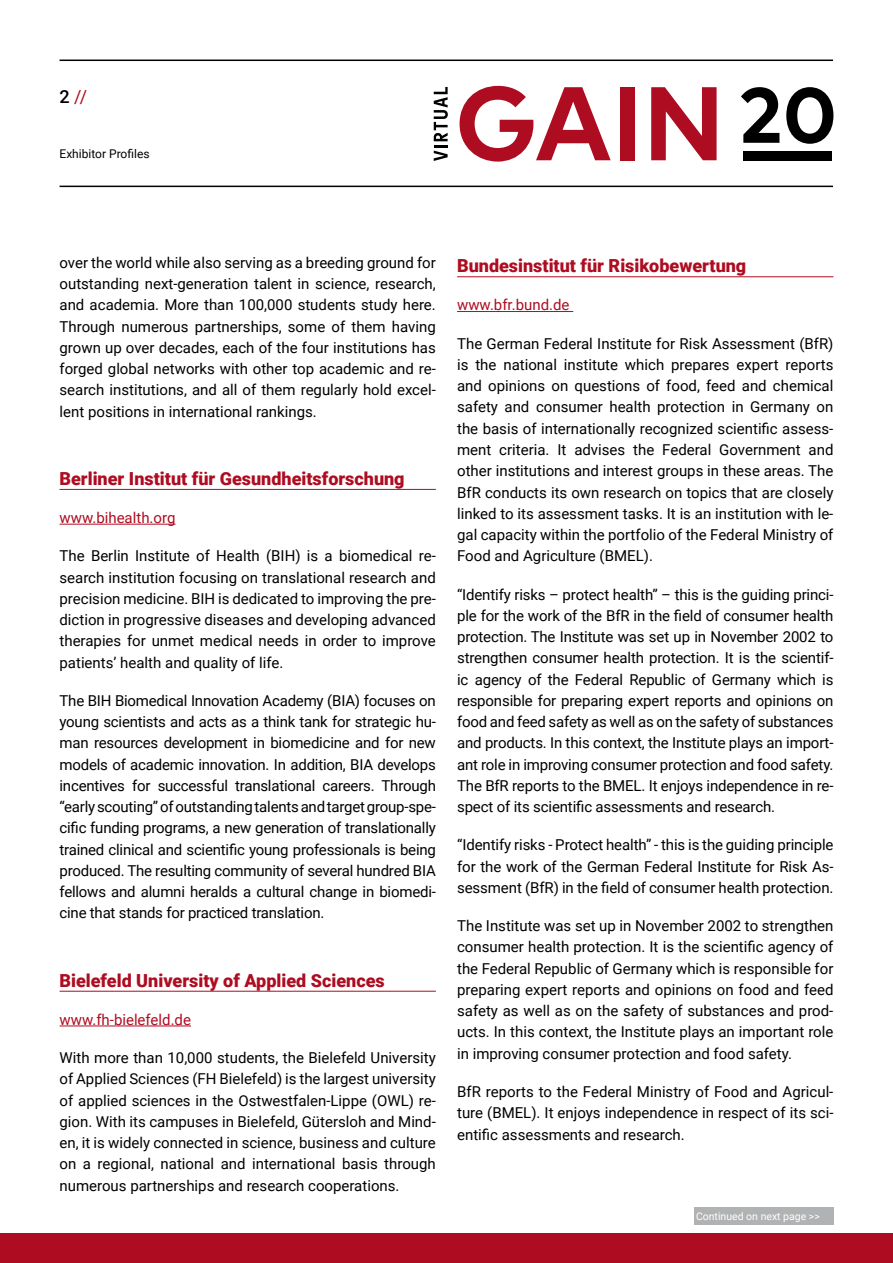
<style>
.page{position:relative;width:893px;height:1263px;background:#fff}
.page>*{position:absolute;margin:0;border:0;box-sizing:border-box;transform-origin:0 0}
.t1{font:900 18px "Roboto";color:#ae0c21}
.t2{font:18px "Roboto";color:#ae0c21}
.t3{font:15px/21.3px "Roboto";color:#000;text-align:justify}
.t4{font:15px "Roboto";color:#ae0c21}
.t5{font:12px "Roboto";color:#000}
.t6{font:10.5px "Roboto";color:#fff}
.s1{font-weight:500;color:#000}
</style>
<div class="page">
<hr style="left:60px;top:186px;width:773px;height:1px;background:#000">
<hr style="left:60px;top:60px;width:773px;height:1px;background:#000">
<div style="left:0;top:1233px;width:893px;height:30px;background:#ae0c21"></div>
<hr style="left:60px;top:489px;width:376px;height:1px;background:#ae0c21">
<hr style="left:60px;top:524px;width:115px;height:1px;background:#ae0c21">
<hr style="left:60px;top:991px;width:376px;height:1px;background:#ae0c21">
<hr style="left:60px;top:1025px;width:131px;height:1px;background:#ae0c21">
<hr style="left:457px;top:276px;width:376px;height:1px;background:#ae0c21">
<hr style="left:457px;top:311px;width:116px;height:1px;background:#ae0c21">
<div style="left:694px;top:1208px;width:139px;height:17px;background:#b1b2b3"></div>
<svg style="left:460px;top:86px;width:151px;height:76px"></svg>
<div style="left:620px;top:87px;width:15px;height:73px;background:#ae0c21"></div>
<svg style="left:651px;top:87px;width:66px;height:73px"></svg>
<div style="left:743px;top:151px;width:89px;height:9px;background:#000"></div>
<svg style="left:741px;top:87px;width:38px;height:56px"></svg>
<svg style="left:786px;top:87px;width:47px;height:57px"></svg>
<svg style="left:434px;top:151px;width:14px;height:10px"></svg>
<hr style="left:434px;top:145px;width:14px;height:3px;background:#000">
<svg style="left:434px;top:87px;width:14px;height:54px"></svg>
<p class="t2" style="left:60px;top:84px;width:29px"><span class="s1">2</span> //</p>
<p class="t5" style="left:60px;top:145px;width:92px">Exhibitor Profiles</p>
<p class="t3" style="left:60px;top:251px;width:378px">over the world while also serving as a breeding ground for outstanding next-generation talent in science, research, and academia. More than 100,000 students study here.<br>Through numerous partnerships, some of them having grown up over decades, each of the four institutions has forged global networks with other top academic and re&shy;search institutions, and all of them regularly hold excel&shy;lent positions in international rankings.</p>
<p class="t1" style="left:60px;top:466px;width:347px">Berliner Institut für Gesundheitsforschung</p>
<p class="t4" style="left:60px;top:507px;width:117px">www.bihealth.org</p>
<p class="t3" style="left:60px;top:545px;width:378px">The Berlin Institute of Health (BIH) is a biomedical re&shy;search institution focusing on translational research and precision medicine. BIH is dedicated to improving the pre&shy;diction in progressive diseases and developing advanced therapies for unmet medical needs in order to improve patients’ health and quality of life.</p>
<p class="t3" style="left:60px;top:689px;width:378px">The BIH Biomedical Innovation Academy (BIA) focuses on young scientists and acts as a think tank for strategic hu&shy;man resources development in biomedicine and for new models of academic innovation. In addition, BIA develops incentives for successful translational careers. Through “early scouting” of outstanding talents and target group-spe&shy;cific funding programs, a new generation of translationally trained clinical and scientific young professionals is being produced. The resulting community of several hundred BIA fellows and alumni heralds a cultural change in biomedi&shy;cine that stands for practiced translation.</p>
<p class="t1" style="left:60px;top:967px;width:327px">Bielefeld University of Applied Sciences</p>
<p class="t4" style="left:60px;top:1009px;width:133px">www.fh-bielefeld.de</p>
<p class="t3" style="left:60px;top:1046px;width:378px">With more than 10,000 students, the Bielefeld University of Applied Sciences (FH Bielefeld) is the largest university of applied sciences in the Ostwestfalen-Lippe (OWL) re&shy;gion. With its campuses in Bielefeld, Gütersloh and Mind&shy;en, it is widely connected in science, business and culture on a regional, national and international basis through numerous partnerships and research cooperations.</p>
<p class="t1" style="left:457px;top:253px;width:291px">Bundesinstitut für Risikobewertung</p>
<p class="t4" style="left:457px;top:295px;width:114px">www.bfr.bund.de</p>
<p class="t3" style="left:457px;top:332px;width:378px">The German Federal Institute for Risk Assessment (BfR) is the national institute which prepares expert reports and opinions on questions of food, feed and chemical safety and consumer health protection in Germany on the basis of internationally recognized scientific assess&shy;ment criteria. It advises the Federal Government and other institutions and interest groups in these areas. The BfR conducts its own research on topics that are closely linked to its assessment tasks. It is an institution with le&shy;gal capacity within the portfolio of the Federal Ministry of Food and Agriculture (BMEL).</p>
<p class="t3" style="left:457px;top:583px;width:378px">“Identify risks – protect health” – this is the guiding princi&shy;ple for the work of the BfR in the field of consumer health protection. The Institute was set up in November 2002 to strengthen consumer health protection. It is the scientif&shy;ic agency of the Federal Republic of Germany which is responsible for preparing expert reports and opinions on food and feed safety as well as on the safety of substances and products. In this context, the Institute plays an import&shy;ant role in improving consumer protection and food safety.<br>The BfR reports to the BMEL. It enjoys independence in re&shy;spect of its scientific assessments and research.</p>
<p class="t3" style="left:457px;top:834px;width:378px">“Identify risks - Protect health” - this is the guiding principle for the work of the German Federal Institute for Risk As&shy;sessment (BfR) in the field of consumer health protection.</p>
<p class="t3" style="left:457px;top:915px;width:378px">The Institute was set up in November 2002 to strengthen consumer health protection. It is the scientific agency of the Federal Republic of Germany which is responsible for preparing expert reports and opinions on food and feed safety as well as on the safety of substances and prod&shy;ucts. In this context, the Institute plays an important role in improving consumer protection and food safety.</p>
<p class="t3" style="left:457px;top:1080px;width:378px">BfR reports to the Federal Ministry of Food and Agricul&shy;ture (BMEL). It enjoys independence in respect of its sci&shy;entific assessments and research.</p>
<p class="t6" style="left:696px;top:1209px;width:125px">Continued on next page &gt;&gt;</p>
</div>
